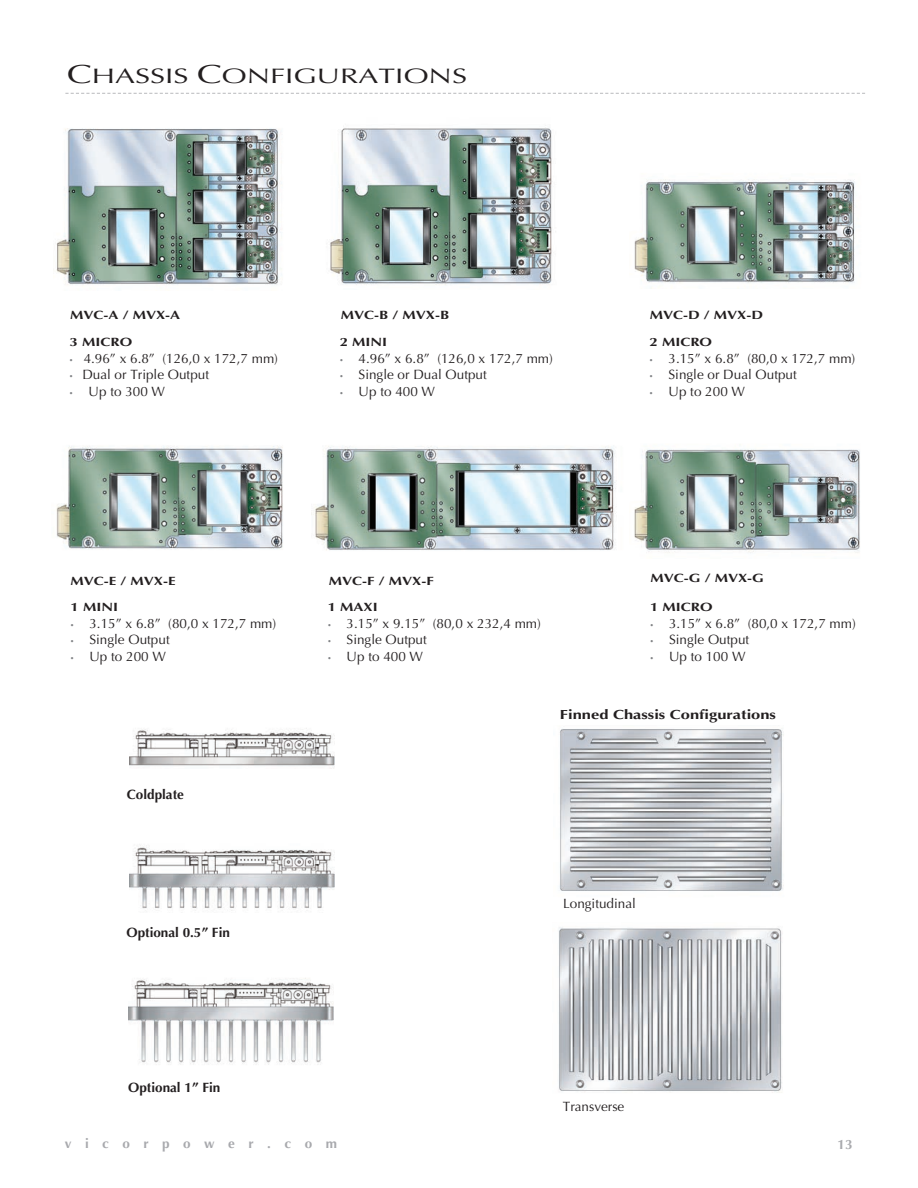
<style>
.page{position:relative;width:918px;height:1188px;background:#fff}
.page>*{position:absolute;margin:0;border:0;box-sizing:border-box;transform-origin:0 0}
.t1{font:21px "Optima";color:#231f20;scale:1.43 1}
.t2{font:13.5px "Optima";color:#231f20}
.t3{font:700 13.5px "Optima";color:#231f20}
.t4{font:700 13.5px "Optima";letter-spacing:1em;color:#a8a9ad}
.t5{font:700 13.2px "Optima";color:#231f20;scale:1.25 1}
.t6{font:700 12px "Optima";color:#231f20;scale:1.25 1}
.s1{font-size:26.25px}
.s2{color:#808285}
</style>
<div class="page">
<svg style="left:65px;top:93px;width:800px;height:1px"></svg>
<img style="left:56px;top:446px;width:227px;height:103px">
<img style="left:330px;top:127px;width:222px;height:158px">
<img style="left:56px;top:128px;width:226px;height:157px">
<img style="left:634px;top:179px;width:221px;height:104px">
<img style="left:129px;top:728px;width:206px;height:41px">
<img style="left:129px;top:845px;width:206px;height:66px">
<img style="left:129px;top:978px;width:205px;height:87px">
<img style="left:559px;top:927px;width:223px;height:166px">
<img style="left:559px;top:729px;width:225px;height:162px">
<img style="left:311px;top:446px;width:305px;height:104px">
<img style="left:634px;top:449px;width:226px;height:104px">
<h1 class="t1" style="left:67px;top:64px;width:281px"><span class="s1">C</span>HASSIS <span class="s1">C</span>ONFIGURATIONS</h1>
<p class="t6" style="left:70px;top:308px;width:90px">MVC-A / MVX-A</p>
<p class="t6" style="left:341px;top:308px;width:88px">MVC-B / MVX-B</p>
<p class="t6" style="left:650px;top:308px;width:92px">MVC-D / MVX-D</p>
<p class="t6" style="left:340px;top:335px;width:40px">2 MINI</p>
<p class="t2" style="left:340px;top:350px;width:215px"><span class="s2">•</span> 4.96” x 6.8” (126,0 x 172,7 mm)</p>
<p class="t2" style="left:340px;top:367px;width:149px"><span class="s2">•</span> Single or Dual Output</p>
<p class="t2" style="left:340px;top:383px;width:97px"><span class="s2">•</span> Up to 400 W</p>
<p class="t6" style="left:70px;top:335px;width:52px">3 MICRO</p>
<p class="t2" style="left:70px;top:350px;width:210px"><span class="s2">•</span> 4.96” x 6.8” (126,0 x 172,7 mm)</p>
<p class="t2" style="left:70px;top:367px;width:141px"><span class="s2">•</span> Dual or Triple Output</p>
<p class="t2" style="left:70px;top:383px;width:97px"><span class="s2">•</span> Up to 300 W</p>
<p class="t6" style="left:650px;top:335px;width:52px">2 MICRO</p>
<p class="t2" style="left:650px;top:350px;width:207px"><span class="s2">•</span> 3.15” x 6.8” (80,0 x 172,7 mm)</p>
<p class="t2" style="left:650px;top:367px;width:149px"><span class="s2">•</span> Single or Dual Output</p>
<p class="t2" style="left:650px;top:383px;width:97px"><span class="s2">•</span> Up to 200 W</p>
<p class="t6" style="left:71px;top:574px;width:86px">MVC-E / MVX-E</p>
<p class="t6" style="left:71px;top:600px;width:40px">1 MINI</p>
<p class="t2" style="left:71px;top:615px;width:207px"><span class="s2">•</span> 3.15” x 6.8” (80,0 x 172,7 mm)</p>
<p class="t2" style="left:71px;top:632px;width:101px"><span class="s2">•</span> Single Output</p>
<p class="t2" style="left:71px;top:648px;width:97px"><span class="s2">•</span> Up to 200 W</p>
<p class="t3" style="left:127px;top:786px;width:59px">Coldplate</p>
<p class="t3" style="left:126px;top:925px;width:105px">Optional 0.5” Fin</p>
<p class="t6" style="left:329px;top:574px;width:86px">MVC-F / MVX-F</p>
<p class="t6" style="left:328px;top:600px;width:42px">1 MAXI</p>
<p class="t2" style="left:328px;top:615px;width:215px"><span class="s2">•</span> 3.15” x 9.15” (80,0 x 232,4 mm)</p>
<p class="t2" style="left:328px;top:632px;width:101px"><span class="s2">•</span> Single Output</p>
<p class="t2" style="left:328px;top:648px;width:97px"><span class="s2">•</span> Up to 400 W</p>
<p class="t6" style="left:651px;top:571px;width:92px">MVC-G / MVX-G</p>
<p class="t6" style="left:650px;top:600px;width:52px">1 MICRO</p>
<p class="t2" style="left:650px;top:615px;width:207px"><span class="s2">•</span> 3.15” x 6.8” (80,0 x 172,7 mm)</p>
<p class="t2" style="left:650px;top:632px;width:101px"><span class="s2">•</span> Single Output</p>
<p class="t2" style="left:650px;top:648px;width:97px"><span class="s2">•</span> Up to 100 W</p>
<p class="t5" style="left:560px;top:706px;width:174px">Finned Chassis Configurations</p>
<p class="t2" style="left:563px;top:896px;width:74px">Longitudinal</p>
<p class="t3" style="left:128px;top:1080px;width:94px">Optional 1” Fin</p>
<p class="t2" style="left:563px;top:1099px;width:63px">Transverse</p>
<p class="t4" style="left:65px;top:1135px;width:274px">vicorpower.com</p>
<p class="t4" style="left:837px;top:1137px;width:17px">13</p>
</div>
